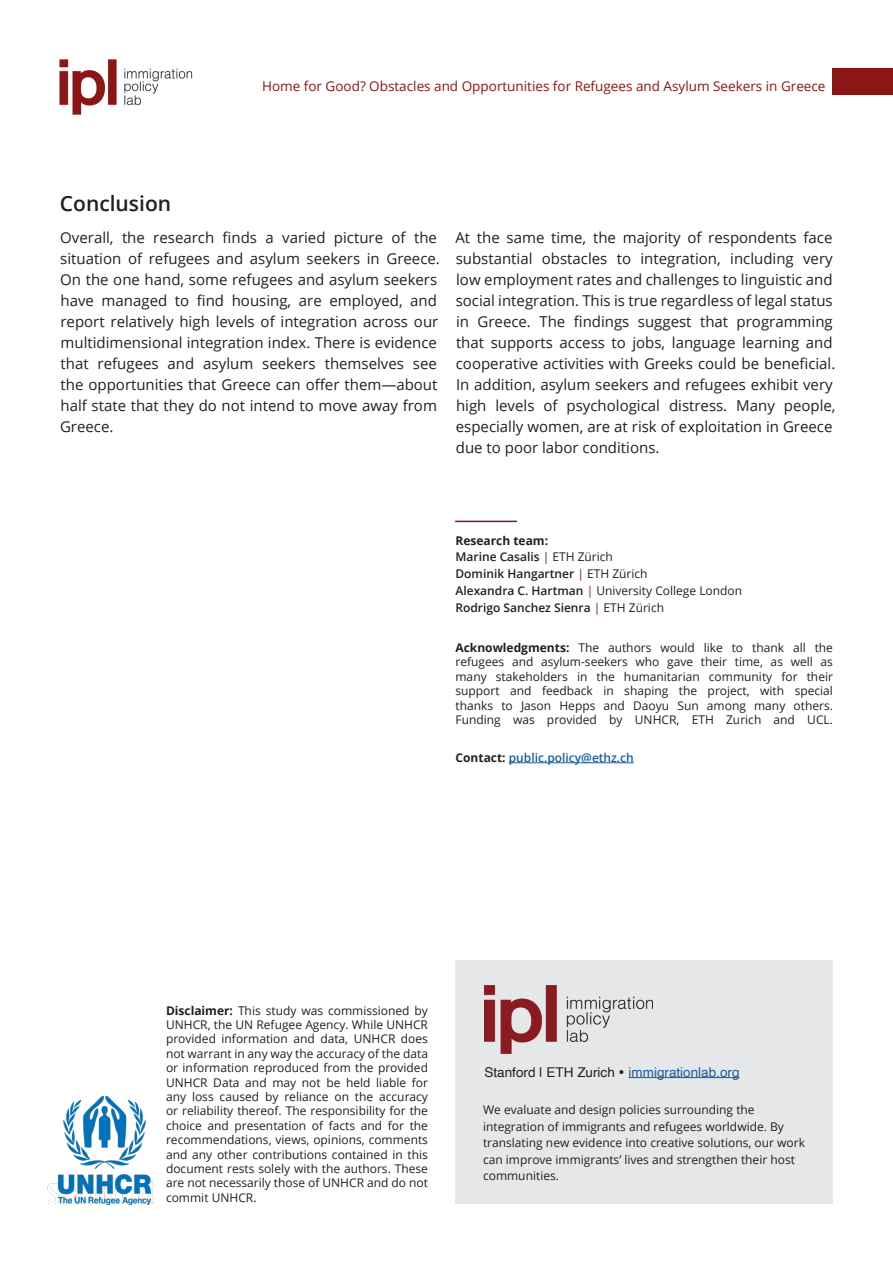
<style>
.page{position:relative;width:893px;height:1263px;background:#fff}
.page>*{position:absolute;margin:0;border:0;box-sizing:border-box;transform-origin:0 0}
.t1{font:600 21px "Open Sans";color:#231f20}
.t2{font:15px/21px "Open Sans";color:#231f20}
.t3{font:13.5px "Open Sans";color:#8c1515}
.t4{font:13.5px "Helvetica";color:#231f20}
.t5{font:12px/14.4px "Open Sans";color:#231f20;text-align:justify}
.t6{font:600 12px/16.8px "Open Sans";color:#231f20}
.t7{font:600 12px "Open Sans";color:#175d9e}
.s1{font-weight:700}
.s2{font-weight:400;color:#8c1515}
.s3{font-weight:400}
.s4{font-weight:700;color:#231f20}
.s5{color:#175d9e}
</style>
<div class="page">
<img style="left:47px;top:1181px;width:106px;height:23px">
<div style="left:832px;top:68px;width:60px;height:26px;background:#8c1515"></div>
<hr style="left:509px;top:762px;width:125px;height:1px;background:#175d9e">
<hr style="left:455px;top:521px;width:62px;height:1px;background:#8c1515">
<div style="left:455px;top:960px;width:378px;height:243px;background:#e6e7e9"></div>
<img style="left:484px;top:985px;width:168px;height:68px">
<hr style="left:628px;top:1077px;width:112px;height:1px;background:#175d9e">
<img style="left:59px;top:59px;width:134px;height:56px">
<img style="left:58px;top:1097px;width:92px;height:107px">
<p class="t3" style="left:262px;top:77px;width:565px">Home for Good? Obstacles and Opportunities for Refugees and Asylum Seekers in Greece</p>
<h1 class="t1" style="left:60px;top:188px;width:113px">Conclusion</h1>
<p class="t2" style="left:60px;top:227px;width:381px">Overall, the research finds a varied picture of the situation of refugees and asylum seekers in Greece.<br>On the one hand, some refugees and asylum seekers have managed to find housing, are employed, and report relatively high levels of integration across our multidimensional integration index. There is evidence that refugees and asylum seekers themselves see the opportunities that Greece can offer them—about half state that they do not intend to move away from Greece.</p>
<p class="t2" style="left:455px;top:227px;width:382px">At the same time, the majority of respondents face substantial obstacles to integration, including very low employment rates and challenges to linguistic and social integration. This is true regardless of legal status in Greece. The findings suggest that programming that supports access to jobs, language learning and cooperative activities with Greeks could be beneficial.<br>In addition, asylum seekers and refugees exhibit very high levels of psychological distress. Many people, especially women, are at risk of exploitation in Greece due to poor labor conditions.</p>
<p class="t6" style="left:455px;top:532px;width:288px"><span class="s1">Research team:<br></span>Marine Casalis <span class="s2">|</span> <span class="s3">ETH Zürich<br></span>Dominik Hangartner <span class="s2">|</span> <span class="s3">ETH Zürich<br></span>Alexandra C. Hartman <span class="s2">|</span> <span class="s3">University College London<br></span>Rodrigo Sanchez Sienra <span class="s2">|</span> <span class="s3">ETH Zürich</span></p>
<p class="t5" style="left:455px;top:640px;width:379px"><span class="s1">Acknowledgments:</span> The authors would like to thank all the refugees and asylum-seekers who gave their time, as well as many stakeholders in the humanitarian community for their support and feedback in shaping the project, with special thanks to Jason Hepps and Daoyu Sun among many others.<br>Funding was provided by UNHCR, ETH Zurich and UCL.</p>
<p class="t7" style="left:455px;top:749px;width:180px"><span class="s4">Contact:</span> public.policy@ethz.ch</p>
<p class="t5" style="left:166px;top:1003px;width:263px"><span class="s1">Disclaimer:</span> Τhis study was commissioned by UNHCR, the UN Refugee Agency. While UNHCR provided information and data, UNHCR does not warrant in any way the accuracy of the data or information reproduced from the provided UNHCR Data and may not be held liable for any loss caused by reliance on the accuracy or reliability thereof. The responsibility for the choice and presentation of facts and for the recommendations, views, opinions, comments and any other contributions contained in this document rests solely with the authors. These are not necessarily those of UNHCR and do not commit UNHCR.</p>
<p class="t4" style="left:484px;top:1066px;width:257px">Stanford | ETH Zurich • <span class="s5">immigrationlab.org</span></p>
<p class="t5" style="left:483px;top:1101px;width:323px;line-height:16.5px;text-align:left">We evaluate and design policies surrounding the integration of immigrants and refugees worldwide. By translating new evidence into creative solutions, our work can improve immigrants’ lives and strengthen their host communities.</p>
</div>
